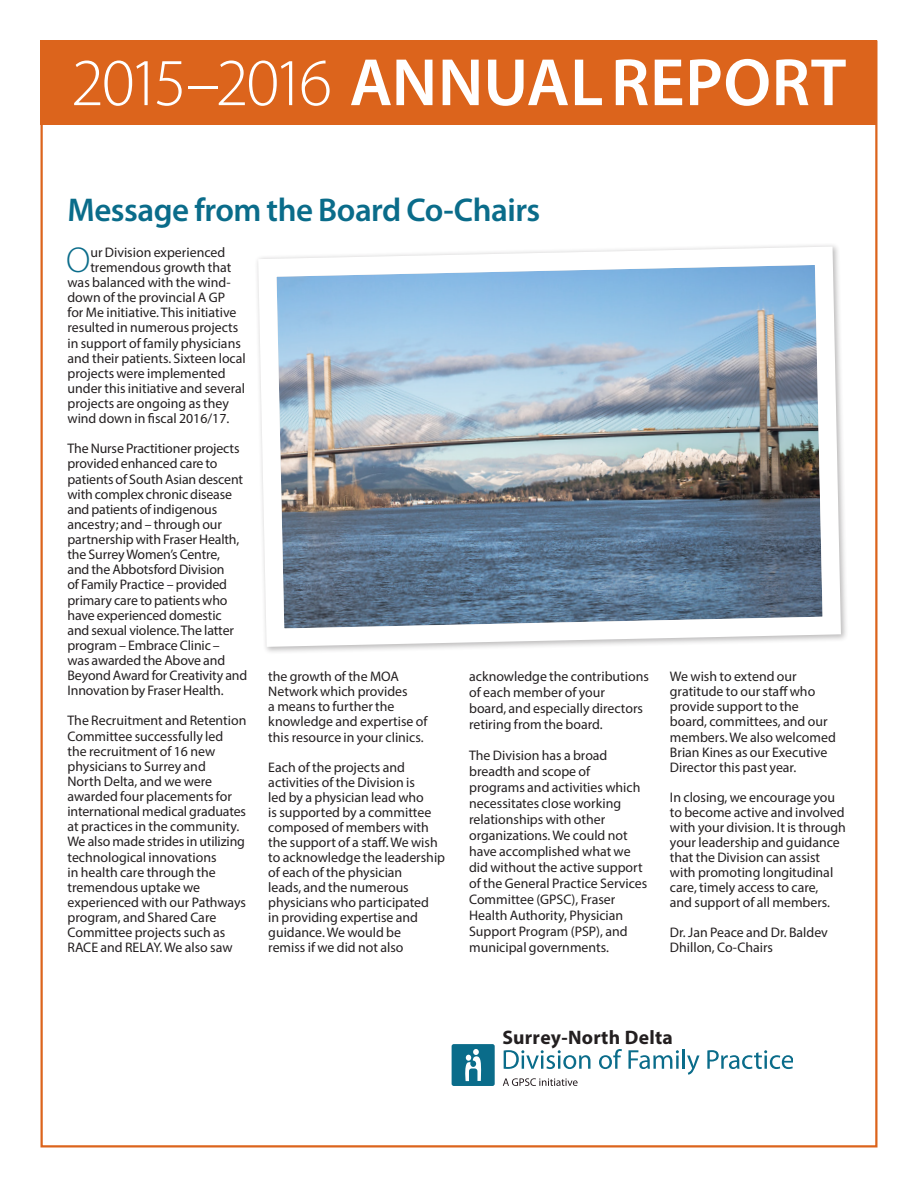
<style>
.page{position:relative;width:918px;height:1188px;background:#fff}
.page>*{position:absolute;margin:0;border:0;box-sizing:border-box;transform-origin:0 0}
.t1{font:600 67.5px "Myriad Pro";letter-spacing:.01em;color:#fff}
.t2{font:300 36.15px "Myriad Pro";color:#0a6c8a}
.t3{font:600 33px "Myriad Pro";letter-spacing:-.015em;color:#0a6c8a}
.t4{font:700 19.65px "Myriad Pro";letter-spacing:.015em;color:#231f20}
.t5{font:13.8px/15.1px "Myriad Pro";color:#231f20}
.s1{font-weight:300}
</style>
<div class="page">
<div style="left:40px;top:40px;width:838px;height:85px;background:#dc641c"></div>
<svg style="left:504px;top:1050px;width:86px;height:19px"></svg>
<svg style="left:599px;top:1049px;width:23px;height:20px"></svg>
<svg style="left:628px;top:1050px;width:51px;height:19px"></svg>
<hr style="left:682px;top:1049px;width:3px;height:20px;background:#0a6c8a">
<svg style="left:687px;top:1056px;width:13px;height:19px"></svg>
<svg style="left:707px;top:1050px;width:86px;height:19px"></svg>
<svg style="left:503px;top:1078px;width:75px;height:8px"></svg>
<div style="left:452px;top:1044px;width:43px;height:42px;background:#0a6c8a;border-radius:2px"></div>
<svg style="left:465px;top:1049px;width:17px;height:32px"></svg>
<img style="left:257px;top:245px;width:589px;height:407px">
<h1 class="t1" style="left:71px;top:40px;width:777px"><span class="s1">2015–2016</span> ANNUAL REPORT</h1>
<h3 class="t3" style="left:68px;top:189px;width:474px">Message from the Board Co-Chairs</h3>
<h2 class="t2" style="left:66px;top:238px;width:26px">O</h2>
<p class="t5" style="left:90px;top:245px;width:136px">ur Division experienced</p>
<p class="t5" style="left:90px;top:260px;width:143px">tremendous growth that</p>
<p class="t5" style="left:68px;top:275px;width:165px">was balanced with the wind-</p>
<p class="t5" style="left:68px;top:290px;width:159px">down of the provincial A GP</p>
<p class="t5" style="left:68px;top:305px;width:171px">for Me initiative. This initiative</p>
<p class="t5" style="left:68px;top:320px;width:172px">resulted in numerous projects</p>
<p class="t5" style="left:68px;top:335px;width:175px">in support of family physicians</p>
<p class="t5" style="left:68px;top:350px;width:180px">and their patients. Sixteen local</p>
<p class="t5" style="left:68px;top:365px;width:160px">projects were implemented</p>
<p class="t5" style="left:68px;top:381px;width:179px">under this initiative and several</p>
<p class="t5" style="left:68px;top:396px;width:163px">projects are ongoing as they</p>
<p class="t5" style="left:68px;top:411px;width:163px">wind down in fiscal 2016/17.</p>
<p class="t5" style="left:68px;top:441px;width:181px">The Nurse Practitioner projects provided enhanced care to patients of South Asian descent with complex chronic disease and patients of indigenous ancestry; and – through our partnership with Fraser Health, the Surrey Women’s Centre,<br>and the Abbotsford Division<br>of Family Practice – provided primary care to patients who have experienced domestic<br>and sexual violence. The latter program – Embrace Clinic –<br>was awarded the Above and<br>Beyond Award for Creativity and<br>Innovation by Fraser Health.</p>
<p class="t5" style="left:68px;top:713px;width:180px">The Recruitment and Retention<br>Committee successfully led<br>the recruitment of 16 new physicians to Surrey and<br>North Delta, and we were awarded four placements for international medical graduates at practices in the community.<br>We also made strides in utilizing technological innovations<br>in health care through the tremendous uptake we experienced with our Pathways program, and Shared Care<br>Committee projects such as<br>RACE and RELAY. We also saw</p>
<p class="t5" style="left:268px;top:669px;width:161px">the growth of the MOA<br>Network which provides<br>a means to further the knowledge and expertise of this resource in your clinics.</p>
<p class="t5" style="left:268px;top:759px;width:178px">Each of the projects and activities of the Division is<br>led by a physician lead who<br>is supported by a committee composed of members with the support of a staff. We wish to acknowledge the leadership of each of the physician<br>leads, and the numerous physicians who participated<br>in providing expertise and guidance. We would be<br>remiss if we did not also</p>
<p class="t5" style="left:469px;top:668px;width:181px;line-height:16px">acknowledge the contributions of each member of your<br>board, and especially directors retiring from the board.</p>
<p class="t5" style="left:469px;top:747px;width:180px;line-height:16px">The Division has a broad breadth and scope of programs and activities which necessitates close working relationships with other organizations. We could not have accomplished what we did without the active support of the General Practice Services<br>Committee (GPSC), Fraser<br>Health Authority, Physician<br>Support Program (PSP), and municipal governments.</p>
<p class="t5" style="left:670px;top:669px;width:167px">We wish to extend our gratitude to our staff who provide support to the board, committees, and our members. We also welcomed<br>Brian Kines as our Executive<br>Director this past year.</p>
<p class="t5" style="left:670px;top:789px;width:177px">In closing, we encourage you to become active and involved with your division. It is through your leadership and guidance that the Division can assist with promoting longitudinal care, timely access to care,<br>and support of all members.</p>
<p class="t5" style="left:670px;top:925px;width:160px">Dr. Jan Peace and Dr. Baldev<br>Dhillon, Co-Chairs</p>
<h3 class="t4" style="left:502px;top:1024px;width:172px">Surrey-North Delta</h3>
</div>
